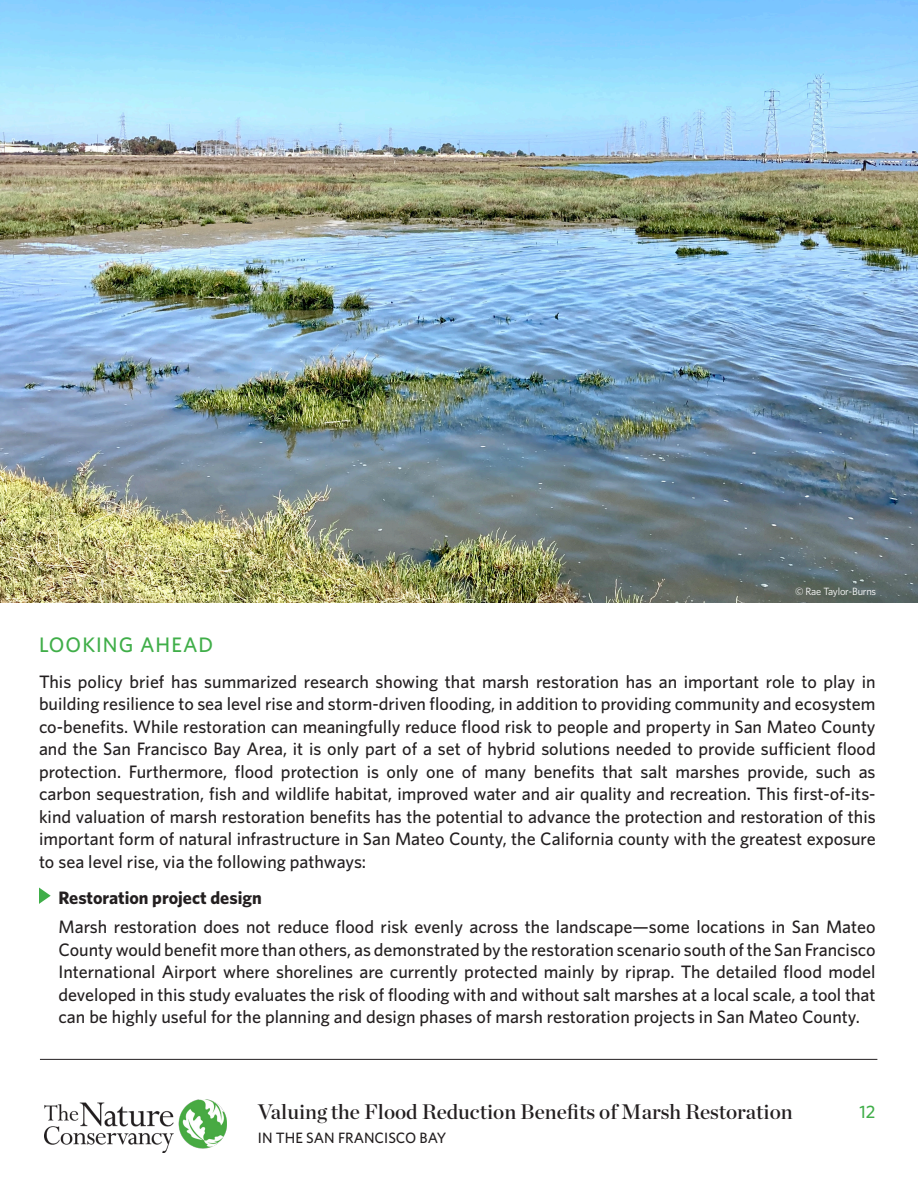
<style>
.page{position:relative;width:918px;height:1188px;background:#fff}
.page>*{position:absolute;margin:0;border:0;box-sizing:border-box;transform-origin:0 0}
.t1{font:21px "Chronicle Display Semi";color:#231f20}
.t2{font:500 21px "Whitney";letter-spacing:.05em;color:#40ae49}
.t3{font:500 18px/22.5px "Whitney";color:#231f20;text-align:justify}
.t4{font:700 18px "Whitney";color:#231f20}
.t5{font:500 18px "Whitney";color:#40ae49}
.t6{font:500 15px "Whitney";color:#231f20}
.t7{font:10.5px "Whitney";letter-spacing:-.02em;color:#fff}
</style>
<div class="page">
<img style="left:44px;top:1099px;width:183px;height:53px">
<hr style="left:40px;top:1059px;width:837px;height:1px;background:#231f20">
<svg style="left:39px;top:888px;width:12px;height:16px"></svg>
<img style="left:0;top:0;width:918px;height:603px">
<p class="t7" style="left:795px;top:584px;width:83px">© Rae Taylor-Burns</p>
<p class="t2" style="left:39px;top:632px;width:176px">LOOKING AHEAD</p>
<p class="t3" style="left:39px;top:670px;width:838px">This policy brief has summarized research showing that marsh restoration has an important role to play in building resilience to sea level rise and storm-driven flooding, in addition to providing community and ecosystem co-benefits. While restoration can meaningfully reduce flood risk to people and property in San Mateo County and the San Francisco Bay Area, it is only part of a set of hybrid solutions needed to provide sufficient flood protection. Furthermore, flood protection is only one of many benefits that salt marshes provide, such as carbon sequestration, fish and wildlife habitat, improved water and air quality and recreation. This first-of-its&shy;kind valuation of marsh restoration benefits has the potential to advance the protection and restoration of this important form of natural infrastructure in San Mateo County, the California county with the greatest exposure to sea level rise, via the following pathways:</p>
<p class="t4" style="left:58px;top:887px;width:205px">Restoration project design</p>
<p class="t3" style="left:58px;top:915px;width:819px">Marsh restoration does not reduce flood risk evenly across the landscape—some locations in San Mateo County would benefit more than others, as demonstrated by the restoration scenario south of the San Francisco International Airport where shorelines are currently protected mainly by riprap. The detailed flood model developed in this study evaluates the risk of flooding with and without salt marshes at a local scale, a tool that can be highly useful for the planning and design phases of marsh restoration projects in San Mateo County.</p>
<p class="t1" style="left:258px;top:1095px;width:536px">Valuing the Flood Reduction Benefits of Marsh Restoration</p>
<p class="t6" style="left:258px;top:1129px;width:190px">IN THE SAN FRANCISCO BAY</p>
<p class="t5" style="left:860px;top:1101px;width:17px">12</p>
</div>
